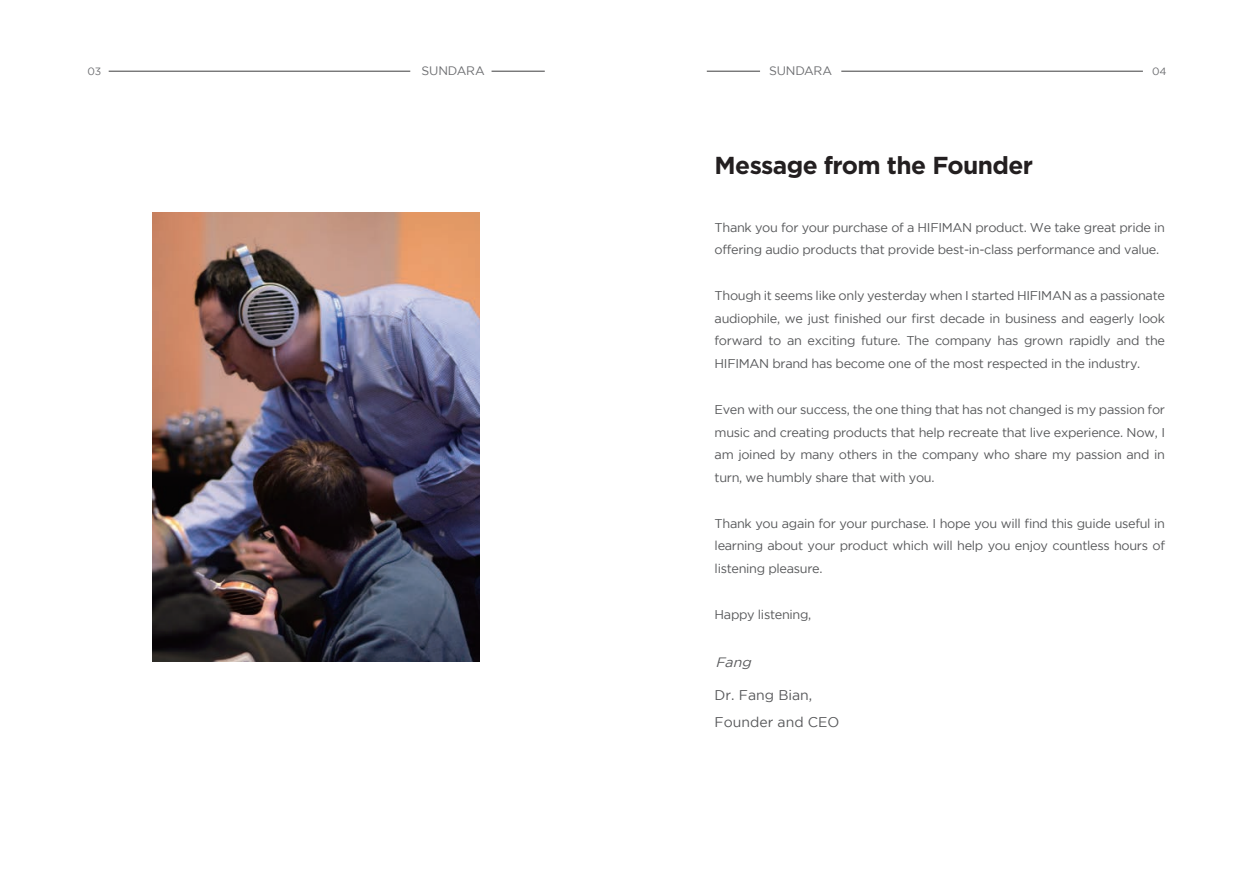
<style>
.page{position:relative;width:1251px;height:874px;background:#fff}
.page>*{position:absolute;margin:0;border:0;box-sizing:border-box;transform-origin:0 0}
.t1{font:700 24.5px "Gotham";letter-spacing:-.025em;color:#231f20}
.t2{font:14px/26.2px "Gotham";color:#57585a}
.t3{font:italic 13.47px "Gotham";color:#57585a;scale:1.04 1}
.t4{font:12.78px/22.8px "Gotham";letter-spacing:-.025em;color:#57585a;text-align:justify}
.t5{font:12.25px "Gotham";letter-spacing:-.015em;color:#6c6d70}
.t6{font:10.5px "Gotham";color:#6c6d70}
</style>
<div class="page">
<img style="left:153px;top:212px;width:326px;height:449px">
<hr style="left:109px;top:71px;width:301px;height:1px;background:#3e3e3f">
<hr style="left:491px;top:71px;width:53px;height:1px;background:#3e3e3f">
<hr style="left:841px;top:71px;width:301px;height:1px;background:#3e3e3f">
<hr style="left:706px;top:71px;width:53px;height:1px;background:#3e3e3f">
<p class="t6" style="left:87px;top:65px;width:15px">03</p>
<p class="t5" style="left:421px;top:64px;width:64px">SUNDARA</p>
<p class="t5" style="left:769px;top:64px;width:64px">SUNDARA</p>
<p class="t6" style="left:1151px;top:65px;width:16px">04</p>
<h1 class="t1" style="left:714px;top:151px;width:320px">Message from the Founder</h1>
<p class="t4" style="left:714px;top:215px;width:452px">Thank you for your purchase of a HIFIMAN product. We take great pride in offering audio products that provide best-in-class performance and value.</p>
<p class="t4" style="left:714px;top:283px;width:452px">Though it seems like only yesterday when I started HIFIMAN as a passionate audiophile, we just finished our first decade in business and eagerly look forward to an exciting future. The company has grown rapidly and the HIFIMAN brand has become one of the most respected in the industry.</p>
<p class="t4" style="left:714px;top:397px;width:452px">Even with our success, the one thing that has not changed is my passion for music and creating products that help recreate that live experience. Now, I am joined by many others in the company who share my passion and in turn, we humbly share that with you.</p>
<p class="t4" style="left:714px;top:511px;width:452px">Thank you again for your purchase. I hope you will find this guide useful in learning about your product which will help you enjoy countless hours of listening pleasure.</p>
<p class="t4" style="left:714px;top:602px;width:98px">Happy listening,</p>
<p class="t3" style="left:715px;top:654px;width:39px">Fang</p>
<p class="t2" style="left:714px;top:681px;width:126px">Dr. Fang Bian,<br>Founder and CEO</p>
</div>
